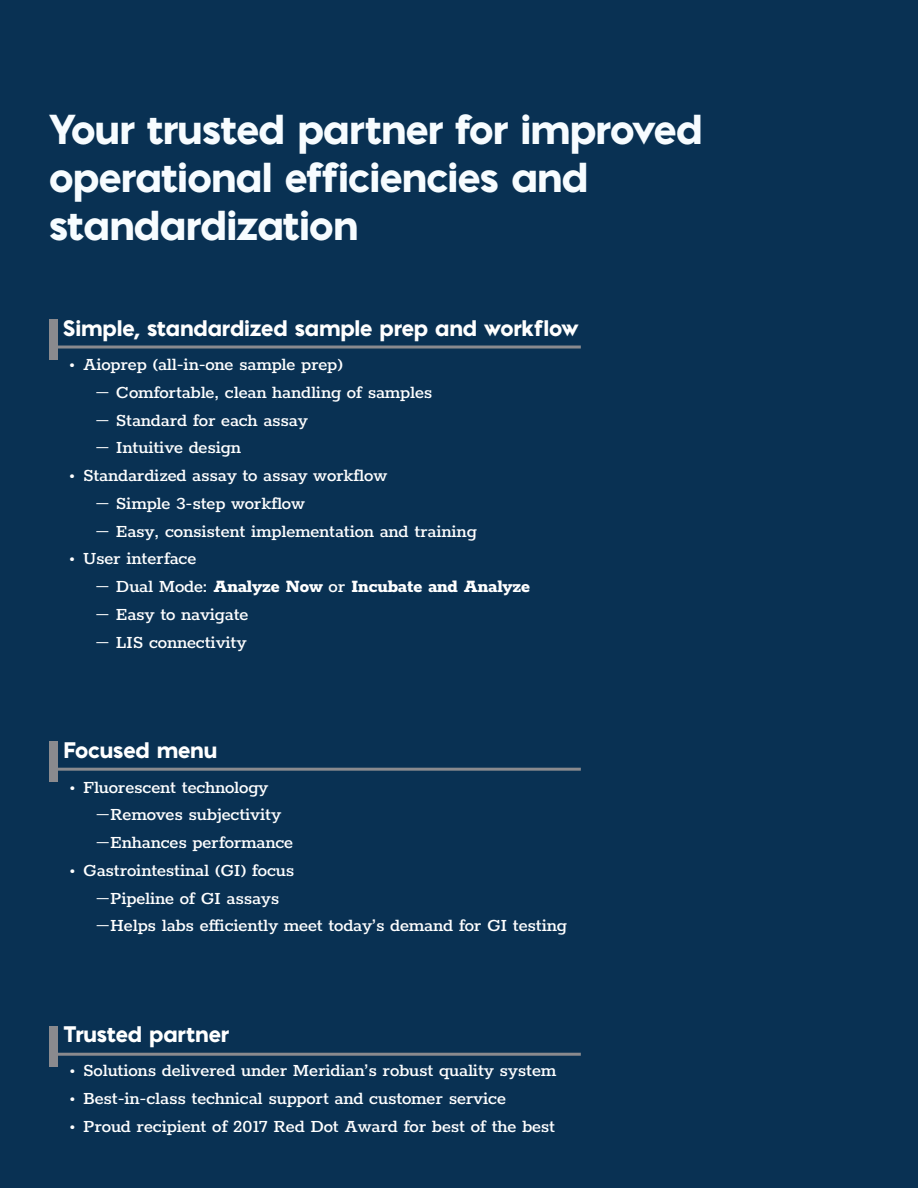
<style>
.page{position:relative;width:918px;height:1188px;background:#093153}
.page>*{position:absolute;margin:0;border:0;box-sizing:border-box;transform-origin:0 0}
.t1{font:900 39px/48px "Pontiac";letter-spacing:-.02em;color:#f7fcff}
.t2{font:900 21px "Pontiac";letter-spacing:-.01em;color:#fff}
.t3{font:500 19.5px "Rokkitt";letter-spacing:-.01em;color:#fff}
.t4{font:800 19.5px "Rokkitt";letter-spacing:-.01em;color:#fff}
.s1{font-weight:500}
</style>
<div class="page">
<div style="left:49px;top:319px;width:9px;height:40px;background:#8a8a8e"></div>
<hr style="left:56px;top:346px;width:525px;height:3px;background:#8a8a8e">
<div style="left:49px;top:741px;width:9px;height:41px;background:#8a8a8e"></div>
<hr style="left:56px;top:768px;width:525px;height:3px;background:#8a8a8e">
<div style="left:49px;top:1026px;width:9px;height:41px;background:#8a8a8e"></div>
<hr style="left:56px;top:1053px;width:525px;height:3px;background:#8a8a8e">
<p class="t1" style="left:49px;top:103px;width:655px">Your trusted partner for improved operational efficiencies and standardization</p>
<p class="t2" style="left:63px;top:312px;width:517px">Simple, standardized sample prep and workflow</p>
<p class="t3" style="left:70px;top:351px;width:275px">• Aioprep (all-in-one sample prep)</p>
<p class="t3" style="left:97px;top:379px;width:337px">― Comfortable, clean handling of samples</p>
<p class="t3" style="left:97px;top:406px;width:213px">― Standard for each assay</p>
<p class="t3" style="left:97px;top:434px;width:146px">― Intuitive design</p>
<p class="t3" style="left:70px;top:462px;width:319px">• Standardized assay to assay workflow</p>
<p class="t3" style="left:97px;top:490px;width:210px">― Simple 3-step workflow</p>
<p class="t3" style="left:97px;top:517px;width:382px">― Easy, consistent implementation and training</p>
<p class="t3" style="left:70px;top:545px;width:128px">• User interface</p>
<p class="t4" style="left:97px;top:571px;width:435px"><span class="s1">― Dual Mode:</span> Analyze Now <span class="s1">or</span> Incubate and Analyze</p>
<p class="t3" style="left:97px;top:601px;width:153px">― Easy to navigate</p>
<p class="t3" style="left:97px;top:628px;width:151px">― LIS connectivity</p>
<p class="t2" style="left:63px;top:734px;width:156px">Focused menu</p>
<p class="t3" style="left:70px;top:773px;width:200px">• Fluorescent technology</p>
<p class="t3" style="left:97px;top:801px;width:186px">―Removes subjectivity</p>
<p class="t3" style="left:97px;top:829px;width:198px">―Enhances performance</p>
<p class="t3" style="left:70px;top:857px;width:226px">• Gastrointestinal (GI) focus</p>
<p class="t3" style="left:97px;top:884px;width:184px">―Pipeline of GI assays</p>
<p class="t3" style="left:97px;top:912px;width:472px">―Helps labs efficiently meet today’s demand for GI testing</p>
<p class="t2" style="left:63px;top:1018px;width:168px">Trusted partner</p>
<p class="t3" style="left:70px;top:1057px;width:488px">• Solutions delivered under Meridian’s robust quality system</p>
<p class="t3" style="left:70px;top:1085px;width:438px">• Best-in-class technical support and customer service</p>
<p class="t3" style="left:70px;top:1112px;width:487px">• Proud recipient of 2017 Red Dot Award for best of the best</p>
</div>
